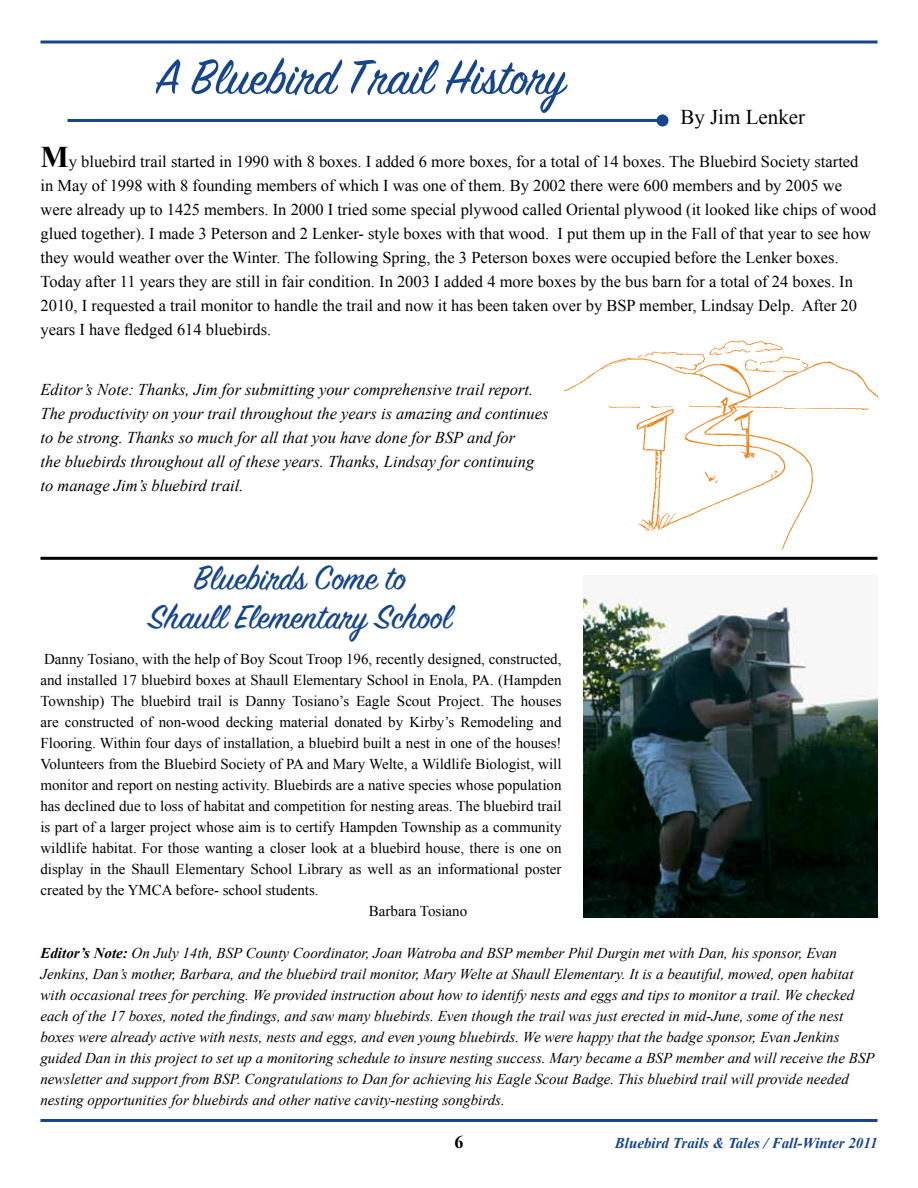
<style>
.page{position:relative;width:918px;height:1188px;background:#fff}
.page>*{position:absolute;margin:0;border:0;box-sizing:border-box;transform-origin:0 0}
.t1{font:54px "Sign Painter House Script";color:#15458d}
.t2{font:37.5px/39px "Sign Painter House Script";color:#15458d;text-align:center}
.t3{font:21px "Times New Roman";color:#000}
.t4{font:700 18px "Times New Roman";color:#000}
.t5{font:16.5px/24px "Times New Roman";color:#000}
.t6{font:italic 16.5px/24px "Times New Roman";color:#000}
.t7{font:italic 15px/21px "Times New Roman";color:#000}
.t8{font:15px "Times New Roman";color:#000}
.t9{font:italic 700 15px "Times New Roman";color:#15458d}
.s1{font-weight:700;font-size:30px}
.s2{font-weight:700}
</style>
<div class="page">
<svg style="left:40px;top:40px;width:838px;height:4px;background:#4f73a9"></svg>
<hr style="left:40px;top:1119px;width:838px;height:3px;background:#15458d">
<hr style="left:40px;top:557px;width:838px;height:3px;background:#000">
<hr style="left:68px;top:119px;width:595px;height:3px;background:#15458d">
<div style="left:657px;top:114px;width:12px;height:12px;background:#15458d;border-radius:50%"></div>
<img style="left:565px;top:340px;width:313px;height:220px">
<img style="left:583px;top:589px;width:295px;height:328px">
<h1 class="t1" style="left:155px;top:52px;width:412px">A Bluebird Trail History</h1>
<p class="t5" style="left:40px;top:149px;width:837px"><span class="s1">M</span>y bluebird trail started in 1990 with 8 boxes. I added 6 more boxes, for a total of 14 boxes. The Bluebird Society started<br>in May of 1998 with 8 founding members of which I was one of them. By 2002 there were 600 members and by 2005 we were already up to 1425 members. In 2000 I tried some special plywood called Oriental plywood (it looked like chips of wood glued together). I made 3 Peterson and 2 Lenker- style boxes with that wood. I put them up in the Fall of that year to see how they would weather over the Winter. The following Spring, the 3 Peterson boxes were occupied before the Lenker boxes.<br>Today after 11 years they are still in fair condition. In 2003 I added 4 more boxes by the bus barn for a total of 24 boxes. In 2010, I requested a trail monitor to handle the trail and now it has been taken over by BSP member, Lindsay Delp. After 20 years I have fledged 614 bluebirds.</p>
<h3 class="t3" style="left:680px;top:103px;width:126px">By Jim Lenker</h3>
<p class="t6" style="left:41px;top:377px;width:509px">Editor’s Note: Thanks, Jim for submitting your comprehensive trail report.<br>The productivity on your trail throughout the years is amazing and continues to be strong. Thanks so much for all that you have done for BSP and for<br>the bluebirds throughout all of these years. Thanks, Lindsay for continuing to manage Jim’s bluebird trail.</p>
<h2 class="t2" style="left:149px;top:562px;width:304px">Bluebirds Come to<br>Shaull Elementary School</h2>
<p class="t8" style="left:44px;top:649px;width:519px">Danny Tosiano, with the help of Boy Scout Troop 196, recently designed, constructed,</p>
<p class="t8" style="left:40px;top:670px;width:523px">and installed 17 bluebird boxes at Shaull Elementary School in Enola, PA. (Hampden</p>
<p class="t8" style="left:40px;top:691px;width:523px">Township) The bluebird trail is Danny Tosiano’s Eagle Scout Project. The houses</p>
<p class="t8" style="left:40px;top:712px;width:523px">are constructed of non-wood decking material donated by Kirby’s Remodeling and</p>
<p class="t8" style="left:40px;top:733px;width:523px">Flooring. Within four days of installation, a bluebird built a nest in one of the houses!</p>
<p class="t8" style="left:40px;top:754px;width:523px">Volunteers from the Bluebird Society of PA and Mary Welte, a Wildlife Biologist, will</p>
<p class="t8" style="left:40px;top:775px;width:523px">monitor and report on nesting activity. Bluebirds are a native species whose population</p>
<p class="t8" style="left:40px;top:796px;width:523px">has declined due to loss of habitat and competition for nesting areas. The bluebird trail</p>
<p class="t8" style="left:40px;top:817px;width:523px">is part of a larger project whose aim is to certify Hampden Township as a community</p>
<p class="t8" style="left:40px;top:838px;width:523px">wildlife habitat. For those wanting a closer look at a bluebird house, there is one on</p>
<p class="t8" style="left:40px;top:859px;width:523px">display in the Shaull Elementary School Library as well as an informational poster</p>
<p class="t8" style="left:40px;top:880px;width:280px">created by the YMCA before- school students.</p>
<p class="t8" style="left:369px;top:901px;width:100px">Barbara Tosiano</p>
<p class="t7" style="left:40px;top:942px;width:836px"><span class="s2">Editor’s Note:</span> On July 14th, BSP County Coordinator, Joan Watroba and BSP member Phil Durgin met with Dan, his sponsor, Evan Jenkins, Dan’s mother, Barbara, and the bluebird trail monitor, Mary Welte at Shaull Elementary. It is a beautiful, mowed, open habitat with occasional trees for perching. We provided instruction about how to identify nests and eggs and tips to monitor a trail. We checked each of the 17 boxes, noted the findings, and saw many bluebirds. Even though the trail was just erected in mid-June, some of the nest boxes were already active with nests, nests and eggs, and even young bluebirds. We were happy that the badge sponsor, Evan Jenkins guided Dan in this project to set up a monitoring schedule to insure nesting success. Mary became a BSP member and will receive the BSP newsletter and support from BSP. Congratulations to Dan for achieving his Eagle Scout Badge. This bluebird trail will provide needed nesting opportunities for bluebirds and other native cavity-nesting songbirds.</p>
<p class="t4" style="left:454px;top:1129px;width:10px">6</p>
<p class="t9" style="left:615px;top:1132px;width:264px">Bluebird Trails &amp; Tales / Fall-Winter 2011</p>
</div>
